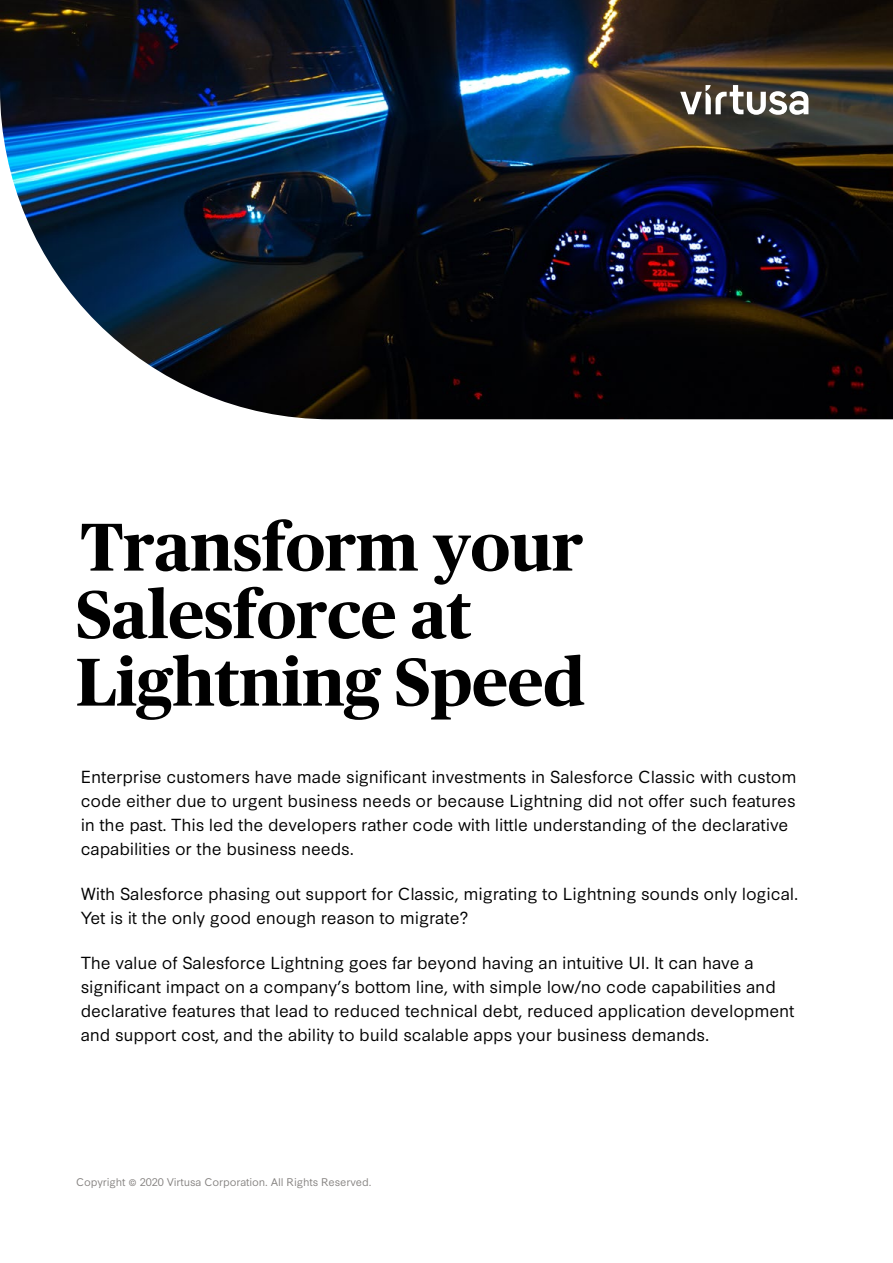
<style>
.page{position:relative;width:893px;height:1263px;background:#fff}
.page>*{position:absolute;margin:0;border:0;box-sizing:border-box;transform-origin:0 0}
.t1{font:700 67.5px/67.5px "Publico Headline";color:#000}
.t2{font:16.5px/24px "Synthese";letter-spacing:-.01em;color:#000}
.t3{font:10.5px "Synthese";letter-spacing:-.01em;color:#868381}
</style>
<div class="page">
<img style="left:0;top:0;width:893px;height:419px">
<svg style="left:680px;top:85px;width:128px;height:30px"></svg>
<h1 class="t1" style="left:76px;top:509px;width:510px">Transform your<br>Salesforce at<br>Lightning Speed</h1>
<p class="t2" style="left:81px;top:763px;width:717px">Enterprise customers have made significant investments in Salesforce Classic with custom code either due to urgent business needs or because Lightning did not offer such features in the past. This led the developers rather code with little understanding of the declarative capabilities or the business needs.</p>
<p class="t2" style="left:81px;top:880px;width:719px">With Salesforce phasing out support for Classic, migrating to Lightning sounds only logical.<br>Yet is it the only good enough reason to migrate?</p>
<p class="t2" style="left:81px;top:949px;width:715px">The value of Salesforce Lightning goes far beyond having an intuitive UI. It can have a significant impact on a company’s bottom line, with simple low/no code capabilities and declarative features that lead to reduced technical debt, reduced application development and support cost, and the ability to build scalable apps your business demands.</p>
<p class="t3" style="left:76px;top:1173px;width:297px">Copyright © 2020 Virtusa Corporation. All Rights Reserved.</p>
</div>
